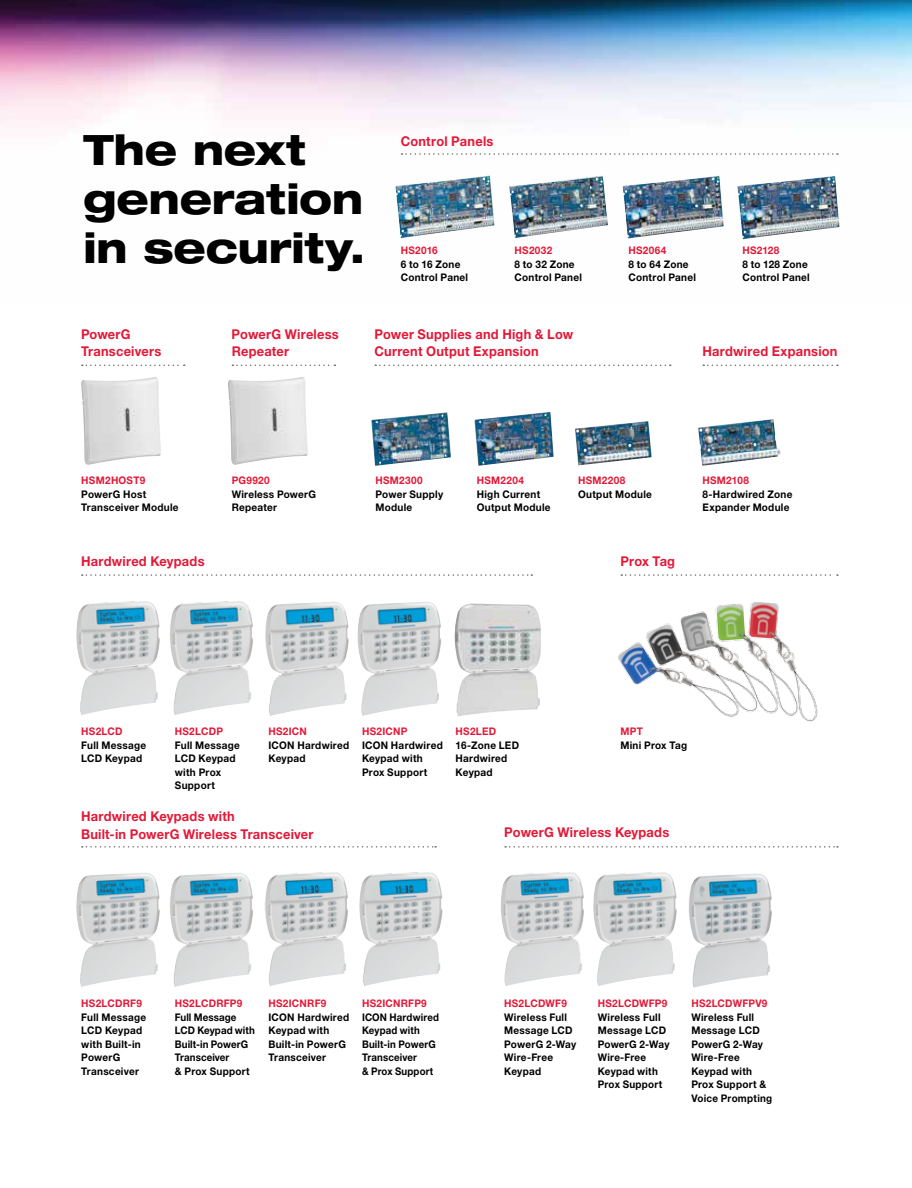
<style>
.page{position:relative;width:912px;height:1188px;background:#fff}
.page>*{position:absolute;margin:0;border:0;box-sizing:border-box;transform-origin:0 0}
.t1{font:800 expanded 41.85px/49.1px "Helvetica Neue LT Std";letter-spacing:-.005em;color:#000;scale:.95 1}
.t2{font:700 13.5px/16.5px "Helvetica Neue LT Std";letter-spacing:.02em;color:#e31837;scale:.95 1}
.t3{font:700 10.5px/13.5px "Helvetica Neue LT Std";letter-spacing:.025em;color:#000;scale:.95 1}
.t4{font:700 10.5px "Helvetica Neue LT Std";letter-spacing:.025em;color:#e31837;scale:.95 1}
.t5{font:700 10.5px/13.5px "Helvetica Neue LT Std";letter-spacing:.005em;color:#000;scale:.93 1}
.t6{font:700 10.5px/13.5px "Helvetica Neue LT Std";letter-spacing:.025em;color:#000;scale:.92 1}
</style>
<div class="page">
<img style="left:0;top:0;width:911px;height:240px">
<svg style="left:401px;top:153px;width:436px;height:2px"></svg>
<svg style="left:82px;top:574px;width:450px;height:2px"></svg>
<svg style="left:82px;top:846px;width:354px;height:2px"></svg>
<svg style="left:621px;top:574px;width:216px;height:2px"></svg>
<svg style="left:505px;top:846px;width:332px;height:2px"></svg>
<svg style="left:82px;top:365px;width:103px;height:1px"></svg>
<svg style="left:232px;top:365px;width:103px;height:1px"></svg>
<svg style="left:703px;top:365px;width:134px;height:1px"></svg>
<svg style="left:375px;top:365px;width:295px;height:1px"></svg>
<img style="left:395px;top:176px;width:99px;height:62px">
<img style="left:371px;top:412px;width:80px;height:54px">
<img style="left:509px;top:176px;width:99px;height:62px">
<img style="left:474px;top:412px;width:79px;height:54px">
<img style="left:622px;top:176px;width:101px;height:63px">
<img style="left:575px;top:421px;width:76px;height:44px">
<img style="left:736px;top:176px;width:103px;height:63px">
<img style="left:76px;top:601px;width:84px;height:114px">
<img style="left:76px;top:873px;width:84px;height:114px">
<img style="left:170px;top:601px;width:83px;height:114px">
<img style="left:170px;top:873px;width:83px;height:114px">
<img style="left:265px;top:602px;width:84px;height:114px">
<img style="left:264px;top:872px;width:84px;height:114px">
<img style="left:501px;top:872px;width:83px;height:114px">
<img style="left:357px;top:602px;width:84px;height:114px">
<img style="left:359px;top:872px;width:84px;height:114px">
<img style="left:593px;top:872px;width:84px;height:114px">
<img style="left:689px;top:873px;width:83px;height:115px">
<img style="left:454px;top:603px;width:86px;height:113px">
<img style="left:81px;top:377px;width:80px;height:88px">
<img style="left:228px;top:377px;width:80px;height:88px">
<img style="left:618px;top:602px;width:200px;height:120px">
<img style="left:698px;top:419px;width:82px;height:47px">
<h1 class="t1" style="left:83px;top:124px;width:298px">The next generation in security.</h1>
<p class="t2" style="left:400px;top:132px;width:99px">Control Panels</p>
<p class="t4" style="left:400px;top:244px;width:40px">hs2016</p>
<p class="t3" style="left:400px;top:257px;width:72px">6 to 16 Zone<br>Control Panel</p>
<p class="t4" style="left:514px;top:244px;width:41px">hs2032</p>
<p class="t3" style="left:514px;top:257px;width:72px">8 to 32 Zone<br>Control Panel</p>
<p class="t2" style="left:81px;top:326px;width:86px">PowerG<br>Transceivers</p>
<p class="t2" style="left:231px;top:326px;width:114px">PowerG Wireless<br>Repeater</p>
<p class="t2" style="left:374px;top:326px;width:211px">Power Supplies and High &amp; Low<br>Current Output Expansion</p>
<p class="t4" style="left:628px;top:244px;width:41px">hs2064</p>
<p class="t3" style="left:628px;top:257px;width:72px">8 to 64 Zone<br>Control Panel</p>
<p class="t4" style="left:742px;top:244px;width:40px">hs2128</p>
<p class="t3" style="left:742px;top:257px;width:72px">8 to 128 Zone<br>Control Panel</p>
<p class="t2" style="left:702px;top:343px;width:144px">Hardwired Expansion</p>
<p class="t4" style="left:81px;top:474px;width:69px">HSM2HOST9</p>
<p class="t3" style="left:81px;top:487px;width:104px">PowerG Host<br>Transceiver Module</p>
<p class="t2" style="left:81px;top:552px;width:131px">Hardwired Keypads</p>
<p class="t4" style="left:231px;top:474px;width:42px">PG9920</p>
<p class="t3" style="left:231px;top:487px;width:90px">Wireless PowerG<br>Repeater</p>
<p class="t4" style="left:375px;top:474px;width:51px">HSM2300</p>
<p class="t3" style="left:375px;top:487px;width:73px">Power Supply<br>Module</p>
<p class="t4" style="left:476px;top:474px;width:51px">HSM2204</p>
<p class="t3" style="left:476px;top:487px;width:79px">High Current<br>Output Module</p>
<p class="t4" style="left:578px;top:474px;width:51px">HSM2208</p>
<p class="t3" style="left:578px;top:487px;width:79px">Output Module</p>
<p class="t2" style="left:620px;top:552px;width:59px">Prox Tag</p>
<p class="t4" style="left:702px;top:474px;width:50px">HSM2108</p>
<p class="t3" style="left:702px;top:487px;width:96px">8-Hardwired Zone<br>Expander Module</p>
<p class="t4" style="left:81px;top:725px;width:30px">hs2lcd</p>
<p class="t3" style="left:81px;top:738px;width:70px">Full Message<br>LCD Keypad</p>
<p class="t4" style="left:175px;top:725px;width:30px">hs2lcd</p>
<p class="t4" style="left:216px;top:725px;width:9px">P</p>
<p class="t3" style="left:175px;top:738px;width:70px">Full Message<br>LCD Keypad with Prox<br>Support</p>
<p class="t4" style="left:268px;top:725px;width:42px">HS2ICN</p>
<p class="t3" style="left:268px;top:738px;width:86px">ICON Hardwired<br>Keypad</p>
<p class="t4" style="left:362px;top:725px;width:49px">HS2ICNP</p>
<p class="t3" style="left:362px;top:738px;width:86px">ICON Hardwired<br>Keypad with<br>Prox Support</p>
<p class="t4" style="left:455px;top:725px;width:44px">HS2LED</p>
<p class="t3" style="left:455px;top:738px;width:68px">16-Zone LED<br>Hardwired<br>Keypad</p>
<p class="t4" style="left:620px;top:725px;width:25px">MPT</p>
<p class="t3" style="left:620px;top:738px;width:72px">Mini Prox Tag</p>
<p class="t2" style="left:81px;top:806px;width:246px;line-height:18px">Hardwired Keypads with<br>Built-in PowerG Wireless Transceiver</p>
<p class="t2" style="left:504px;top:824px;width:175px">PowerG Wireless Keypads</p>
<p class="t4" style="left:81px;top:997px;width:65px">HS2LCDRF9</p>
<p class="t3" style="left:81px;top:1010px;width:70px">Full Message<br>LCD Keypad with Built-in<br>PowerG<br>Transceiver</p>
<p class="t4" style="left:175px;top:997px;width:73px">HS2LCDRFP9</p>
<p class="t5" style="left:175px;top:1010px;width:88px">Full Message<br>LCD Keypad with<br>Built-in PowerG<br>Transceiver<br>&amp; Prox Support</p>
<p class="t4" style="left:268px;top:997px;width:62px">HS2ICNRF9</p>
<p class="t3" style="left:268px;top:1010px;width:86px">ICON Hardwired<br>Keypad with<br>Built-in PowerG<br>Transceiver</p>
<p class="t4" style="left:362px;top:997px;width:70px">HS2ICNRFP9</p>
<p class="t6" style="left:362px;top:1010px;width:85px">ICON Hardwired<br>Keypad with<br>Built-in PowerG<br>Transceiver<br>&amp; Prox Support</p>
<p class="t4" style="left:504px;top:997px;width:68px">HS2LCDWF9</p>
<p class="t3" style="left:504px;top:1010px;width:77px">Wireless Full<br>Message LCD<br>PowerG 2-Way<br>Wire-Free<br>Keypad</p>
<p class="t4" style="left:597px;top:997px;width:75px">HS2LCDWFP9</p>
<p class="t3" style="left:597px;top:1010px;width:77px">Wireless Full<br>Message LCD<br>PowerG 2-Way<br>Wire-Free<br>Keypad with<br>Prox Support</p>
<p class="t4" style="left:691px;top:997px;width:81px">HS2LCDWFPV9</p>
<p class="t3" style="left:691px;top:1010px;width:87px">Wireless Full<br>Message LCD<br>PowerG 2-Way<br>Wire-Free<br>Keypad with<br>Prox Support &amp;<br>Voice Prompting</p>
</div>
